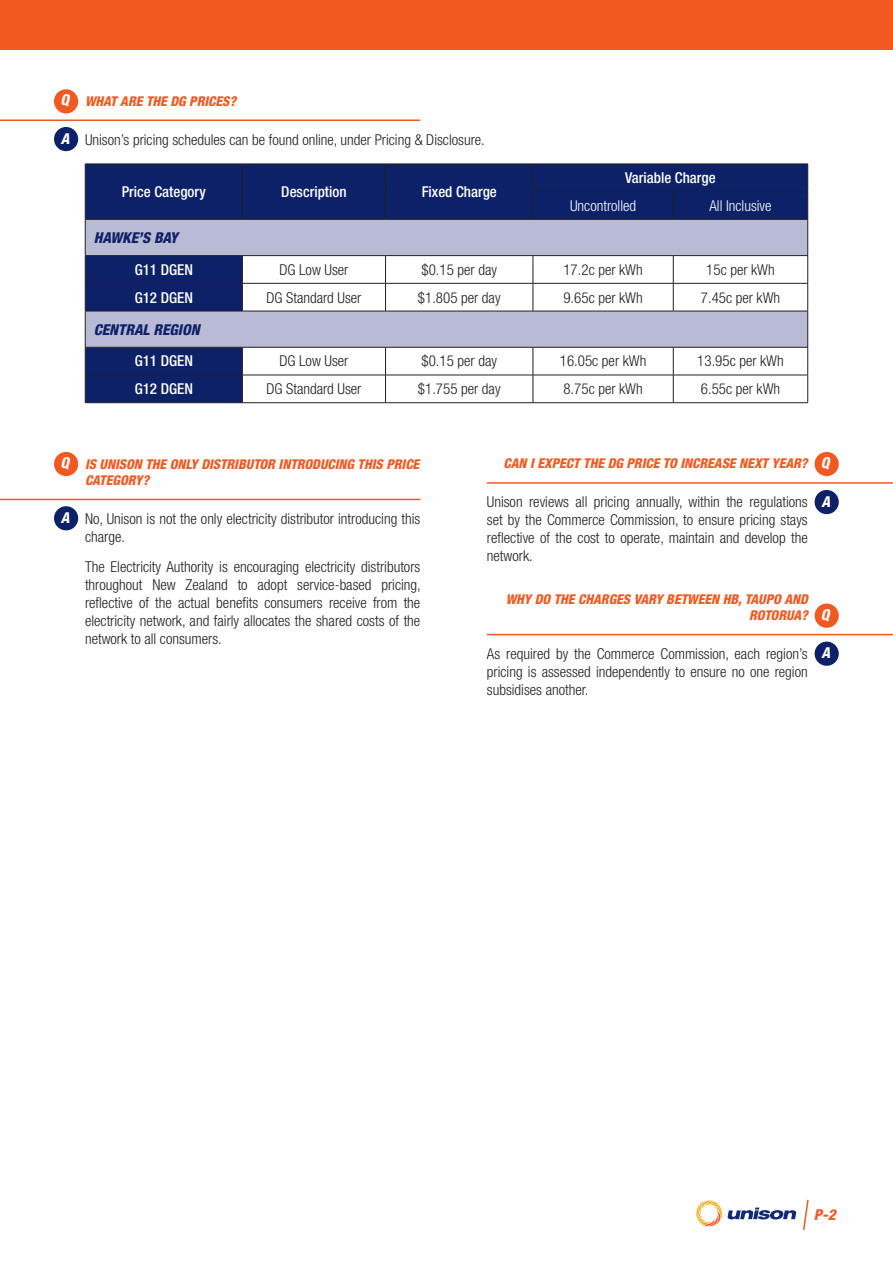
<style>
.page{position:relative;width:893px;height:1263px;background:#fff}
.page>*{position:absolute;margin:0;border:0;box-sizing:border-box;transform-origin:0 0}
.t1{font:300 condensed 15px/18px "Helvetica Neue LT Std";color:#231f20;text-align:justify}
.t2{font:500 condensed 15px "Helvetica Neue LT Std";color:#fff}
.t3{font:300 condensed 15px "Helvetica Neue LT Std";color:#fff}
.t4{font:italic 800 condensed 15px "Helvetica Neue LT Std";color:#0d2169}
.t5{font:italic 800 condensed 15px "Helvetica Neue LT Std";color:#fff}
.t6{font:italic 800 condensed 15px "Helvetica Neue LT Std";color:#f15921}
.t7{font:italic 800 condensed 13.5px/16.2px "Helvetica Neue LT Std";color:#f15921}
</style>
<div class="page">
<hr style="left:0;top:119px;width:420px;height:2px;background:#f15921">
<div style="left:54px;top:89px;width:24px;height:24px;background:#f15921;border-radius:50%"></div>
<div style="left:54px;top:127px;width:24px;height:24px;background:#0d2169;border-radius:50%"></div>
<svg style="left:86px;top:165px;width:721px;height:237px;fill:#0d2169"></svg>
<svg style="left:86px;top:220px;width:721px;height:127px;fill:#b9bbd5"></svg>
<hr style="left:85px;top:164px;width:157px;height:1px;background:#231f20">
<hr style="left:242px;top:164px;width:144px;height:1px;background:#231f20">
<hr style="left:386px;top:164px;width:147px;height:1px;background:#231f20">
<svg style="left:85px;top:164px;width:1px;height:55px"></svg>
<svg style="left:242px;top:165px;width:1px;height:54px"></svg>
<svg style="left:385px;top:165px;width:1px;height:54px"></svg>
<hr style="left:533px;top:164px;width:140px;height:1px;background:#231f20">
<hr style="left:673px;top:164px;width:135px;height:1px;background:#231f20">
<hr style="left:533px;top:191px;width:140px;height:1px;background:#231f20">
<svg style="left:533px;top:164px;width:1px;height:55px"></svg>
<hr style="left:673px;top:191px;width:135px;height:1px;background:#231f20">
<svg style="left:673px;top:192px;width:1px;height:27px"></svg>
<svg style="left:807px;top:164px;width:1px;height:55px"></svg>
<hr style="left:85px;top:219px;width:157px;height:1px;background:#231f20">
<hr style="left:85px;top:220px;width:1px;height:35px;background:#231f20">
<hr style="left:242px;top:219px;width:144px;height:1px;background:#231f20">
<hr style="left:386px;top:219px;width:147px;height:1px;background:#231f20">
<hr style="left:533px;top:219px;width:140px;height:1px;background:#231f20">
<hr style="left:673px;top:219px;width:135px;height:1px;background:#231f20">
<hr style="left:807px;top:220px;width:1px;height:35px;background:#231f20">
<hr style="left:85px;top:255px;width:157px;height:1px;background:#231f20">
<hr style="left:242px;top:255px;width:144px;height:1px;background:#231f20">
<hr style="left:386px;top:255px;width:147px;height:1px;background:#231f20">
<hr style="left:533px;top:255px;width:140px;height:1px;background:#231f20">
<hr style="left:673px;top:255px;width:135px;height:1px;background:#231f20">
<hr style="left:85px;top:283px;width:157px;height:1px;background:#231f20">
<svg style="left:85px;top:256px;width:1px;height:55px"></svg>
<hr style="left:242px;top:283px;width:144px;height:1px;background:#231f20">
<svg style="left:242px;top:256px;width:1px;height:55px"></svg>
<hr style="left:386px;top:283px;width:147px;height:1px;background:#231f20">
<svg style="left:385px;top:256px;width:1px;height:55px"></svg>
<hr style="left:533px;top:283px;width:140px;height:1px;background:#231f20">
<svg style="left:533px;top:256px;width:1px;height:55px"></svg>
<hr style="left:673px;top:283px;width:135px;height:1px;background:#231f20">
<svg style="left:673px;top:256px;width:1px;height:55px"></svg>
<svg style="left:807px;top:256px;width:1px;height:55px"></svg>
<hr style="left:85px;top:311px;width:157px;height:1px;background:#231f20">
<hr style="left:85px;top:311px;width:1px;height:36px;background:#231f20">
<hr style="left:242px;top:311px;width:144px;height:1px;background:#231f20">
<hr style="left:386px;top:311px;width:147px;height:1px;background:#231f20">
<hr style="left:533px;top:311px;width:140px;height:1px;background:#231f20">
<hr style="left:673px;top:311px;width:135px;height:1px;background:#231f20">
<hr style="left:807px;top:311px;width:1px;height:36px;background:#231f20">
<hr style="left:85px;top:347px;width:157px;height:1px;background:#231f20">
<hr style="left:242px;top:347px;width:144px;height:1px;background:#231f20">
<hr style="left:386px;top:347px;width:147px;height:1px;background:#231f20">
<hr style="left:533px;top:347px;width:140px;height:1px;background:#231f20">
<hr style="left:673px;top:347px;width:135px;height:1px;background:#231f20">
<hr style="left:85px;top:375px;width:157px;height:1px;background:#231f20">
<svg style="left:85px;top:347px;width:1px;height:55px"></svg>
<hr style="left:242px;top:375px;width:144px;height:1px;background:#231f20">
<svg style="left:242px;top:347px;width:1px;height:55px"></svg>
<hr style="left:386px;top:375px;width:147px;height:1px;background:#231f20">
<svg style="left:385px;top:347px;width:1px;height:55px"></svg>
<hr style="left:533px;top:375px;width:140px;height:1px;background:#231f20">
<svg style="left:533px;top:347px;width:1px;height:55px"></svg>
<hr style="left:673px;top:375px;width:135px;height:1px;background:#231f20">
<svg style="left:673px;top:347px;width:1px;height:55px"></svg>
<svg style="left:807px;top:347px;width:1px;height:55px"></svg>
<hr style="left:85px;top:402px;width:157px;height:1px;background:#231f20">
<hr style="left:242px;top:402px;width:144px;height:1px;background:#231f20">
<hr style="left:386px;top:402px;width:147px;height:1px;background:#231f20">
<hr style="left:533px;top:402px;width:140px;height:1px;background:#231f20">
<hr style="left:673px;top:402px;width:135px;height:1px;background:#231f20">
<hr style="left:0;top:499px;width:420px;height:1px;background:#f15921">
<div style="left:54px;top:452px;width:24px;height:24px;background:#f15921;border-radius:50%"></div>
<div style="left:54px;top:506px;width:24px;height:24px;background:#0d2169;border-radius:50%"></div>
<svg style="left:696px;top:1200px;width:26px;height:27px"></svg>
<svg style="left:728px;top:1207px;width:68px;height:12px"></svg>
<div style="left:0;top:0;width:893px;height:50px;background:#f15921"></div>
<hr style="left:487px;top:482px;width:406px;height:2px;background:#f15921">
<div style="left:815px;top:452px;width:24px;height:24px;background:#f15921;border-radius:50%"></div>
<div style="left:815px;top:490px;width:24px;height:24px;background:#0d2169;border-radius:50%"></div>
<hr style="left:487px;top:634px;width:406px;height:1px;background:#f15921">
<div style="left:815px;top:604px;width:24px;height:24px;background:#f15921;border-radius:50%"></div>
<div style="left:815px;top:642px;width:24px;height:24px;background:#0d2169;border-radius:50%"></div>
<svg style="left:803px;top:1199px;width:6px;height:31px"></svg>
<p class="t5" style="left:60px;top:91px;width:10px">Q</p>
<p class="t7" style="left:85px;top:94px;width:153px">WHAT ARE THE DG PRICES?</p>
<p class="t5" style="left:61px;top:129px;width:10px">A</p>
<p class="t1" style="left:85px;top:131px;width:401px">Unison’s pricing schedules can be found online, under Pricing &amp; Disclosure.</p>
<p class="t2" style="left:122px;top:183px;width:86px">Price Category</p>
<p class="t2" style="left:281px;top:183px;width:67px">Description</p>
<p class="t2" style="left:422px;top:183px;width:77px">Fixed Charge</p>
<p class="t2" style="left:625px;top:169px;width:92px">Variable Charge</p>
<p class="t3" style="left:570px;top:197px;width:68px">Uncontrolled</p>
<p class="t3" style="left:709px;top:197px;width:64px">All Inclusive</p>
<p class="t4" style="left:94px;top:228px;width:86px">HAWKE’S BAY</p>
<p class="t2" style="left:135px;top:261px;width:60px">G11 DGEN</p>
<p class="t1" style="left:280px;top:260px;width:70px">DG Low User</p>
<p class="t1" style="left:422px;top:260px;width:77px">$0.15 per day</p>
<p class="t1" style="left:563px;top:260px;width:81px">17.2c per kWh</p>
<p class="t1" style="left:706px;top:260px;width:70px">15c per kWh</p>
<p class="t2" style="left:135px;top:288px;width:60px">G12 DGEN</p>
<p class="t1" style="left:266px;top:288px;width:96px">DG Standard User</p>
<p class="t1" style="left:418px;top:288px;width:84px">$1.805 per day</p>
<p class="t1" style="left:563px;top:288px;width:81px">9.65c per kWh</p>
<p class="t1" style="left:701px;top:288px;width:81px">7.45c per kWh</p>
<p class="t4" style="left:94px;top:320px;width:107px">CENTRAL REGION</p>
<p class="t2" style="left:135px;top:352px;width:60px">G11 DGEN</p>
<p class="t1" style="left:280px;top:352px;width:70px">DG Low User</p>
<p class="t1" style="left:422px;top:352px;width:77px">$0.15 per day</p>
<p class="t1" style="left:560px;top:352px;width:88px">16.05c per kWh</p>
<p class="t1" style="left:697px;top:352px;width:88px">13.95c per kWh</p>
<p class="t2" style="left:135px;top:380px;width:60px">G12 DGEN</p>
<p class="t1" style="left:266px;top:380px;width:96px">DG Standard User</p>
<p class="t1" style="left:418px;top:380px;width:84px">$1.755 per day</p>
<p class="t1" style="left:563px;top:380px;width:81px">8.75c per kWh</p>
<p class="t1" style="left:701px;top:380px;width:81px">6.55c per kWh</p>
<p class="t5" style="left:60px;top:453px;width:10px">Q</p>
<p class="t5" style="left:61px;top:508px;width:10px">A</p>
<p class="t7" style="left:85px;top:456px;width:336px">IS UNISON THE ONLY DISTRIBUTOR INTRODUCING THIS PRICE<br>CATEGORY?</p>
<p class="t1" style="left:85px;top:509px;width:337px">No, Unison is not the only electricity distributor introducing this charge.</p>
<p class="t1" style="left:85px;top:558px;width:337px">The Electricity Authority is encouraging electricity distributors throughout New Zealand to adopt service-based pricing, reflective of the actual benefits consumers receive from the electricity network, and fairly allocates the shared costs of the network to all consumers.</p>
<p class="t7" style="left:504px;top:455px;width:306px">CAN I EXPECT THE DG PRICE TO INCREASE NEXT YEAR?</p>
<p class="t1" style="left:487px;top:493px;width:322px">Unison reviews all pricing annually, within the regulations set by the Commerce Commission, to ensure pricing stays reflective of the cost to operate, maintain and develop the network.</p>
<p class="t5" style="left:821px;top:453px;width:10px">Q</p>
<p class="t5" style="left:821px;top:492px;width:10px">A</p>
<p class="t7" style="left:506px;top:591px;width:304px;text-align:right">WHY DO THE CHARGES VARY BETWEEN HB, TAUPO AND<br>ROTORUA?</p>
<p class="t1" style="left:487px;top:644px;width:322px">As required by the Commerce Commission, each region’s pricing is assessed independently to ensure no one region subsidises another.</p>
<p class="t5" style="left:821px;top:605px;width:10px">Q</p>
<p class="t5" style="left:821px;top:644px;width:10px">A</p>
<p class="t6" style="left:814px;top:1205px;width:23px">P-2</p>
</div>
